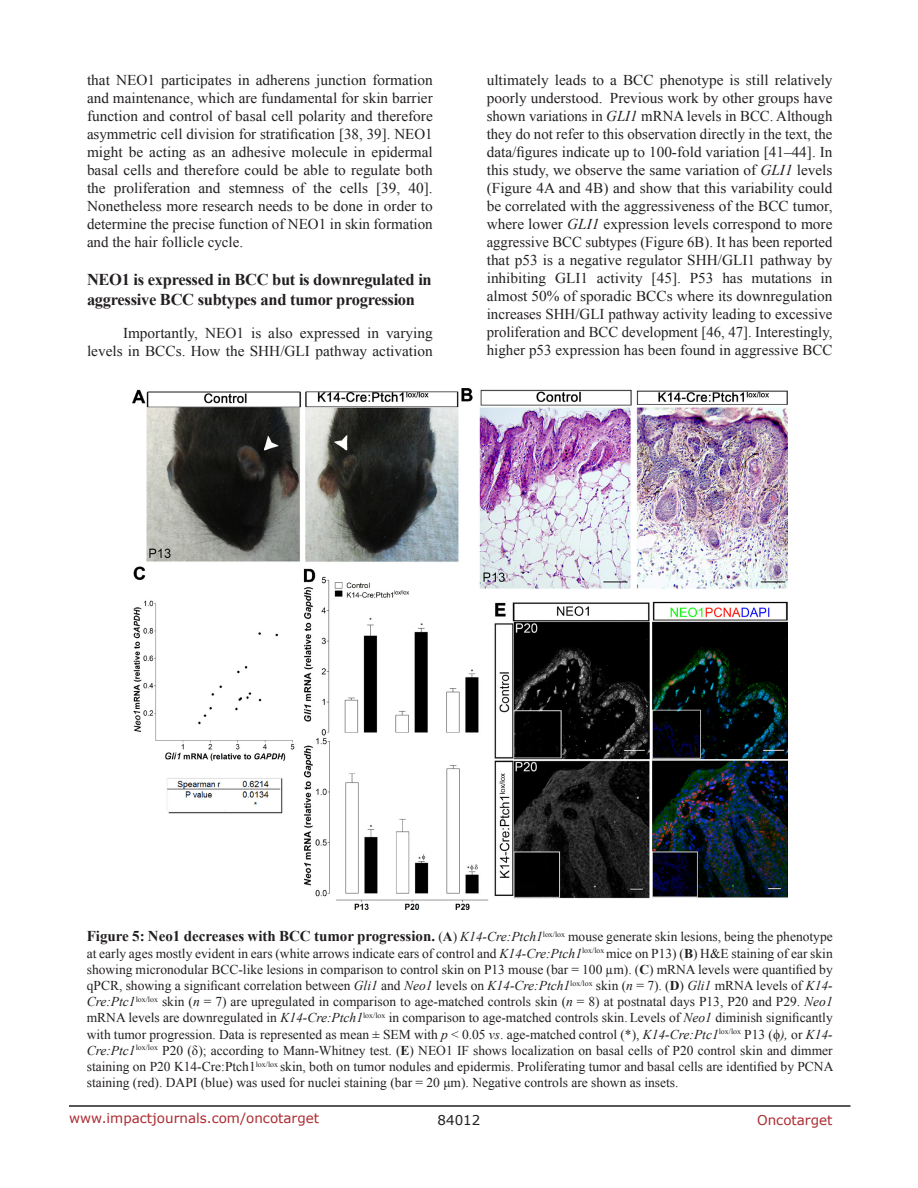
<style>
.page{position:relative;width:918px;height:1188px;background:#fff}
.page>*{position:absolute;margin:0;border:0;box-sizing:border-box;transform-origin:0 0}
.SubHeading_middle{font:700 16.5px/19.8px "Times New Roman";letter-spacing:-.02em;color:#231f20}
.BodyText{font:15px/18px "Times New Roman";color:#231f20;text-align:justify}
.FigureText{font:700 15px "Times New Roman";color:#231f20}
.FigureText-2{font:13.5px/16.2px "Times New Roman";color:#231f20;text-align:justify}
.t1{font:13.5px "Verdana";color:#ac2b31}
.t2{font:13.5px "Verdana";color:#231f20}
.s1{font-style:italic}
.s2{font-weight:400;font-size:13.5px}
.s3{font-size:13.5px}
.s4{font-weight:400;font-style:italic;font-size:13.5px}
.s5{font-weight:700}
</style>
<div class="page">
<hr style="left:69px;top:1105px;width:781px;height:2px;background:#231f20">
<img style="left:132px;top:388px;width:655px;height:522px">
<p class="BodyText" style="left:87px;top:71px;width:347px">that NEO1 participates in adherens junction formation and maintenance, which are fundamental for skin barrier function and control of basal cell polarity and therefore asymmetric cell division for stratification [38, 39]. NEO1 might be acting as an adhesive molecule in epidermal basal cells and therefore could be able to regulate both the proliferation and stemness of the cells [39, 40].<br>Nonetheless more research needs to be done in order to determine the precise function of NEO1 in skin formation and the hair follicle cycle.</p>
<p class="SubHeading_middle" style="left:87px;top:269px;width:346px">NEO1 is expressed in BCC but is downregulated in aggressive BCC subtypes and tumor progression</p>
<p class="BodyText" style="left:87px;top:324px;width:347px;text-align:right">Importantly, NEO1 is also expressed in varying levels in BCCs. How the SHH/GLI pathway activation</p>
<p class="BodyText" style="left:487px;top:71px;width:347px">ultimately leads to a BCC phenotype is still relatively poorly understood. Previous work by other groups have shown variations in <span class="s1">GLI1</span> mRNA levels in BCC. Although they do not refer to this observation directly in the text, the data/figures indicate up to 100-fold variation [41–44]. In this study, we observe the same variation of <span class="s1">GLI1</span> levels (Figure 4A and 4B) and show that this variability could be correlated with the aggressiveness of the BCC tumor, where lower <span class="s1">GLI1</span> expression levels correspond to more aggressive BCC subtypes (Figure 6B). It has been reported that p53 is a negative regulator SHH/GLI1 pathway by inhibiting GLI1 activity [45]. P53 has mutations in almost 50% of sporadic BCCs where its downregulation increases SHH/GLI pathway activity leading to excessive proliferation and BCC development [46, 47]. Interestingly, higher p53 expression has been found in aggressive BCC</p>
<p class="FigureText" style="left:87px;top:926px;width:748px">Figure 5: Neo1 decreases with BCC tumor progression. <span class="s2">(</span><span class="s3">A</span><span class="s2">)</span> <span class="s4">K14-Cre:Ptch1</span><sup>lox/lox</sup> <span class="s2">mouse generate skin lesions, being the phenotype</span></p>
<p class="FigureText-2" style="left:87px;top:945px;width:748px">at early ages mostly evident in ears (white arrows indicate ears of control and <span class="s1">K14-Cre:Ptch1</span><sup>lox/lox</sup> mice on P13) (<span class="s5">B</span>) H&amp;E staining of ear skin showing micronodular BCC-like lesions in comparison to control skin on P13 mouse (bar = 100 µm). (<span class="s5">C</span>) mRNA levels were quantified by qPCR, showing a significant correlation between <span class="s1">Gli1</span> and <span class="s1">Neo1</span> levels on <span class="s1">K14-Cre:Ptch1</span><sup>lox/lox</sup> skin (<span class="s1">n</span> = 7). (<span class="s5">D</span>) <span class="s1">Gli1</span> mRNA levels of <span class="s1">K14- Cre:Ptc1</span><sup>lox/lox</sup> skin (<span class="s1">n</span> = 7) are upregulated in comparison to age-matched controls skin (<span class="s1">n</span> = 8) at postnatal days P13, P20 and P29. <span class="s1">Neo1 </span>mRNA levels are downregulated in <span class="s1">K14-Cre:Ptch1</span><sup>lox/lox</sup> in comparison to age-matched controls skin.Levels of <span class="s1">Neo1</span> diminish significantly with tumor progression. Data is represented as mean ± SEM with <span class="s1">p</span> &lt; 0.05 <span class="s1">vs</span>. age-matched control (*), <span class="s1">K14-Cre:Ptc1</span><sup>lox/lox</sup> P13 (ϕ<span class="s1">),</span> or <span class="s1">K14- Cre:Ptc1</span><sup>lox/lox</sup> P20 (δ); according to Mann-Whitney test. (<span class="s5">E</span>) NEO1 IF shows localization on basal cells of P20 control skin and dimmer staining on P20 K14-Cre:Ptch1<sup>lox/lox</sup> skin, both on tumor nodules and epidermis. Proliferating tumor and basal cells are identified by PCNA staining (red). DAPI (blue) was used for nuclei staining (bar = 20 μm). Negative controls are shown as insets.</p>
<p class="t1" style="left:69px;top:1109px;width:252px">www.impactjournals.com/oncotarget</p>
<p class="t2" style="left:438px;top:1111px;width:44px">84012</p>
<p class="t1" style="left:757px;top:1111px;width:77px">Oncotarget</p>
</div>
